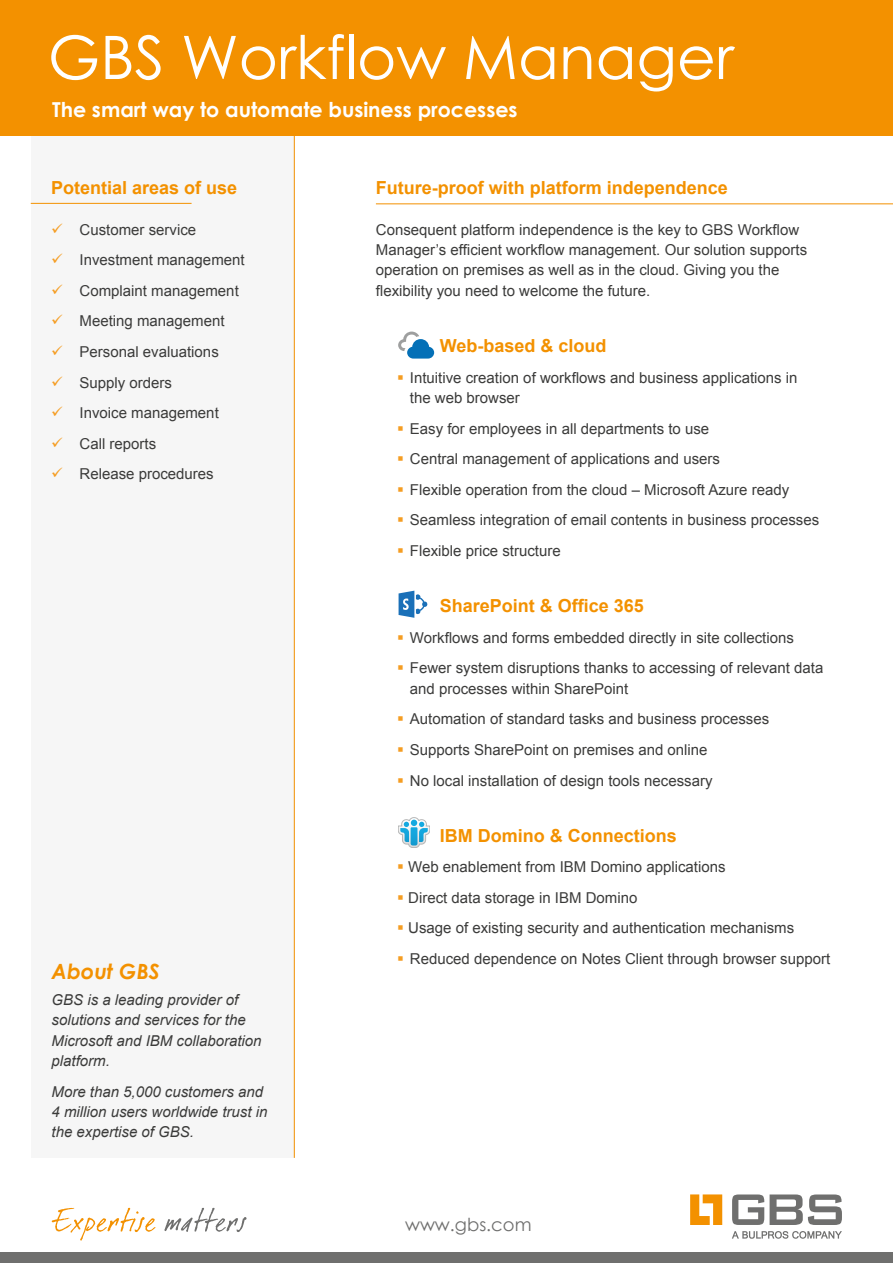
<style>
.page{position:relative;width:893px;height:1263px;background:#fff}
.page>*{position:absolute;margin:0;border:0;box-sizing:border-box;transform-origin:0 0}
.t1{font:60px "Century Gothic";color:#fff}
.t2{font:italic 700 21px "Century Gothic";color:#f39100}
.t3{font:700 20.55px "Century Gothic";color:#fff}
.t4{font:700 18px "Arial";color:#f39100}
.t5{font:18px "Century Gothic";color:#6f6f6e}
.t6{font:15px/20.4px "Arial";color:#3b3b3a}
.t7{font:italic 15px/20.4px "Arial";color:#3b3b3a}
.s1{color:#f59d22}
</style>
<div class="page">
<div style="left:31px;top:133px;width:264px;height:1025px;background:#f6f6f6"></div>
<div style="left:0;top:0;width:893px;height:135px;background:#f39100"></div>
<hr style="left:376px;top:203px;width:517px;height:1px;background:#f39100">
<hr style="left:31px;top:203px;width:161px;height:1px;background:#f39100">
<hr style="left:294px;top:133px;width:1px;height:1025px;background:#f39100">
<svg style="left:399px;top:591px;width:29px;height:27px"></svg>
<svg style="left:398px;top:332px;width:36px;height:27px"></svg>
<svg style="left:398px;top:817px;width:32px;height:31px"></svg>
<div style="left:0;top:1252px;width:893px;height:11px;background:#6f6f6e"></div>
<svg style="left:52px;top:1208px;width:104px;height:32px"></svg>
<svg style="left:164px;top:1208px;width:83px;height:24px"></svg>
<svg style="left:732px;top:1231px;width:110px;height:8px"></svg>
<svg style="left:690px;top:1194px;width:32px;height:31px"></svg>
<svg style="left:732px;top:1194px;width:32px;height:31px"></svg>
<svg style="left:770px;top:1194px;width:72px;height:31px"></svg>
<h1 class="t1" style="left:48px;top:15px;width:688px">GBS Workflow Manager</h1>
<h3 class="t3" style="left:52px;top:93px;width:467px">The smart way to automate business processes</h3>
<p class="t4" style="left:51px;top:176px;width:188px">Potential areas of use</p>
<p class="t6" style="left:51px;top:219px;width:147px"><span class="s1">✓</span> Customer service</p>
<p class="t6" style="left:51px;top:250px;width:195px"><span class="s1">✓</span> Investment management</p>
<p class="t6" style="left:51px;top:281px;width:189px"><span class="s1">✓</span> Complaint management</p>
<p class="t6" style="left:51px;top:311px;width:175px"><span class="s1">✓</span> Meeting management</p>
<p class="t6" style="left:51px;top:342px;width:169px"><span class="s1">✓</span> Personal evaluations</p>
<p class="t6" style="left:51px;top:372px;width:123px"><span class="s1">✓</span> Supply orders</p>
<p class="t6" style="left:51px;top:403px;width:169px"><span class="s1">✓</span> Invoice management</p>
<p class="t6" style="left:51px;top:434px;width:107px"><span class="s1">✓</span> Call reports</p>
<p class="t6" style="left:51px;top:464px;width:164px"><span class="s1">✓</span> Release procedures</p>
<h2 class="t2" style="left:52px;top:956px;width:110px">About GBS</h2>
<p class="t7" style="left:52px;top:989px;width:212px">GBS is a leading provider of solutions and services for the<br>Microsoft and IBM collaboration platform.</p>
<p class="t7" style="left:52px;top:1081px;width:217px">More than 5,000 customers and<br>4 million users worldwide trust in the expertise of GBS.</p>
<p class="t4" style="left:376px;top:176px;width:354px">Future-proof with platform independence</p>
<p class="t6" style="left:376px;top:219px;width:433px">Consequent platform independence is the key to GBS Workflow Manager’s efficient workflow management. Our solution supports operation on premises as well as in the cloud. Giving you the flexibility you need to welcome the future.</p>
<p class="t4" style="left:440px;top:334px;width:168px">Web-based &amp; cloud</p>
<p class="t6" style="left:410px;top:367px;width:389px;text-indent:-13px"><span class="s1">▪</span> Intuitive creation of workflows and business applications in the web browser</p>
<p class="t6" style="left:397px;top:418px;width:314px"><span class="s1">▪</span> Easy for employees in all departments to use</p>
<p class="t6" style="left:397px;top:449px;width:324px"><span class="s1">▪</span> Central management of applications and users</p>
<p class="t6" style="left:397px;top:479px;width:394px"><span class="s1">▪</span> Flexible operation from the cloud – Microsoft Azure ready</p>
<p class="t6" style="left:397px;top:510px;width:424px"><span class="s1">▪</span> Seamless integration of email contents in business processes</p>
<p class="t6" style="left:397px;top:541px;width:165px"><span class="s1">▪</span> Flexible price structure</p>
<p class="t4" style="left:440px;top:594px;width:206px">SharePoint &amp; Office 365</p>
<p class="t6" style="left:397px;top:627px;width:398px"><span class="s1">▪</span> Workflows and forms embedded directly in site collections</p>
<p class="t6" style="left:410px;top:658px;width:415px;text-indent:-13px"><span class="s1">▪</span> Fewer system disruptions thanks to accessing of relevant data and processes within SharePoint</p>
<p class="t6" style="left:397px;top:709px;width:374px"><span class="s1">▪</span> Automation of standard tasks and business processes</p>
<p class="t6" style="left:397px;top:740px;width:312px"><span class="s1">▪</span> Supports SharePoint on premises and online</p>
<p class="t6" style="left:397px;top:770px;width:317px"><span class="s1">▪</span> No local installation of design tools necessary</p>
<p class="t4" style="left:440px;top:823px;width:239px">IBM Domino &amp; Connections</p>
<p class="t6" style="left:397px;top:857px;width:330px"><span class="s1">▪</span> Web enablement from IBM Domino applications</p>
<p class="t6" style="left:397px;top:887px;width:242px"><span class="s1">▪</span> Direct data storage in IBM Domino</p>
<p class="t6" style="left:397px;top:918px;width:399px"><span class="s1">▪</span> Usage of existing security and authentication mechanisms</p>
<p class="t6" style="left:397px;top:949px;width:434px"><span class="s1">▪</span> Reduced dependence on Notes Client through browser support</p>
<p class="t5" style="left:405px;top:1212px;width:128px">www.gbs.com</p>
</div>
